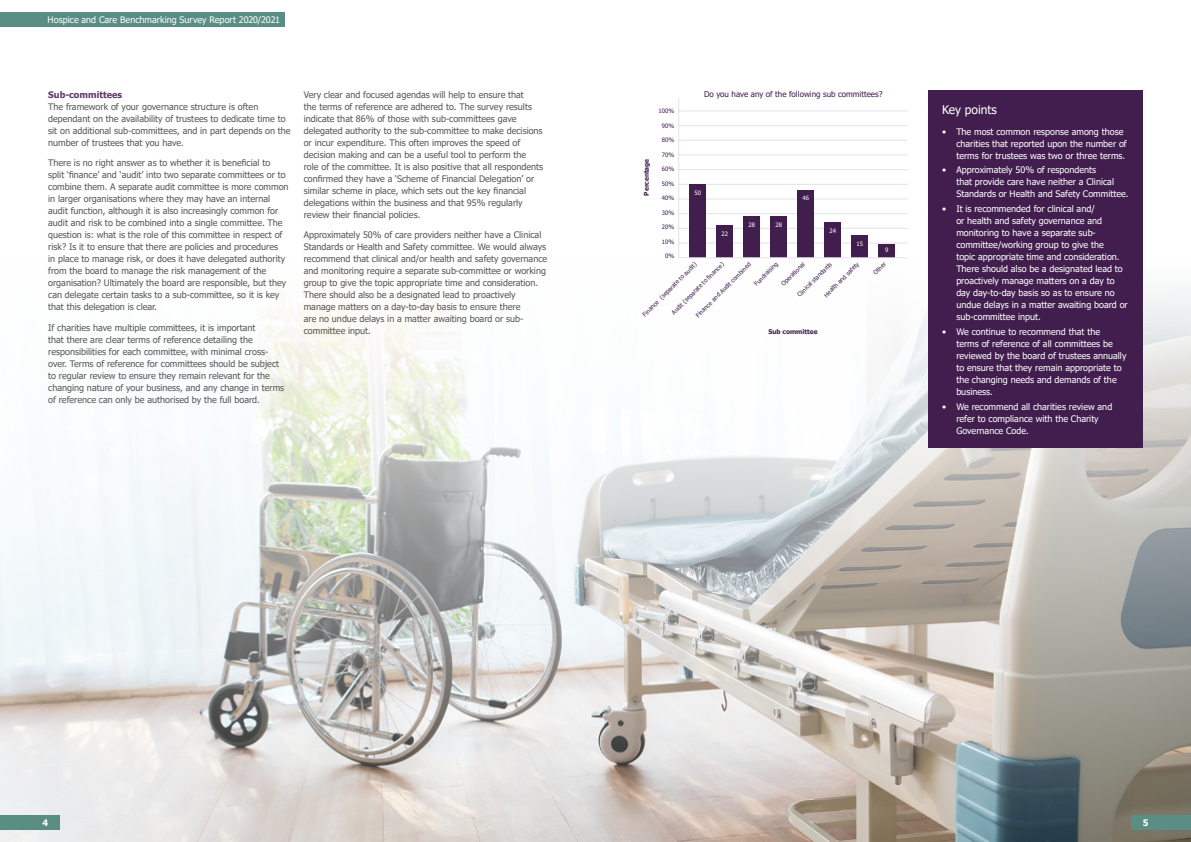
<style>
.page{position:relative;width:1191px;height:842px;background:#fff}
.page>*{position:absolute;margin:0;border:0;box-sizing:border-box;transform-origin:0 0}
.t1{font:12px "Tahoma";color:#fff}
.t2{font:9px/12px "Tahoma";color:#575756}
.t3{font:9px/12px "Tahoma";color:#fff}
.t4{font:700 9px "Tahoma";color:#5d3a65}
.t5{font:700 9px "Tahoma";color:#fff}
.t6{font:8px "Tahoma";color:#411e4e}
.t7{font:700 6.5px "Tahoma";color:#411e4e}
.t8{font:6px "Tahoma";color:#411e4e}
.t9{font:6px "Tahoma";color:#fff}
</style>
<div class="page">
<img style="left:0;top:263px;width:1191px;height:579px">
<div style="left:928px;top:91px;width:214px;height:357px;background:#411e4e"></div>
<hr style="left:678px;top:111px;width:229px;height:1px;background:#e6e1e9">
<hr style="left:678px;top:125px;width:229px;height:1px;background:#e6e1e9">
<hr style="left:678px;top:140px;width:229px;height:1px;background:#e6e1e9">
<hr style="left:678px;top:155px;width:229px;height:1px;background:#e6e1e9">
<hr style="left:678px;top:169px;width:229px;height:1px;background:#e6e1e9">
<hr style="left:678px;top:184px;width:229px;height:1px;background:#e6e1e9">
<hr style="left:678px;top:199px;width:229px;height:1px;background:#e6e1e9">
<hr style="left:678px;top:213px;width:229px;height:1px;background:#e6e1e9">
<hr style="left:678px;top:243px;width:229px;height:1px;background:#e6e1e9">
<hr style="left:678px;top:228px;width:229px;height:1px;background:#e6e1e9">
<hr style="left:678px;top:98px;width:1px;height:160px;background:#e6e1e9">
<div style="left:879px;top:245px;width:16px;height:13px;background:#411e4e"></div>
<div style="left:851px;top:236px;width:17px;height:22px;background:#411e4e"></div>
<div style="left:824px;top:222px;width:17px;height:36px;background:#411e4e"></div>
<div style="left:797px;top:190px;width:17px;height:68px;background:#411e4e"></div>
<div style="left:770px;top:217px;width:17px;height:41px;background:#411e4e"></div>
<div style="left:743px;top:217px;width:17px;height:41px;background:#411e4e"></div>
<div style="left:716px;top:225px;width:17px;height:33px;background:#411e4e"></div>
<div style="left:689px;top:184px;width:17px;height:74px;background:#411e4e"></div>
<hr style="left:678px;top:257px;width:229px;height:1px;background:#e6e1e9">
<div style="left:0;top:13px;width:217px;height:14px;background:#5a8d83"></div>
<div style="left:48px;top:13px;width:236px;height:14px;background:#5a8d83"></div>
<div style="left:1131px;top:815px;width:60px;height:14px;background:#5a8d83"></div>
<div style="left:0;top:815px;width:60px;height:14px;background:#5a8d83"></div>
<p class="t3" style="left:48px;top:15px;width:234px">Hospice and Care Benchmarking Survey Report 2020/2021</p>
<p class="t4" style="left:48px;top:88px;width:76px">Sub-committees</p>
<p class="t2" style="left:48px;top:101px;width:244px">The framework of your governance structure is often dependant on the availability of trustees to dedicate time to sit on additional sub-committees, and in part depends on the number of trustees that you have.</p>
<p class="t2" style="left:48px;top:157px;width:242px">There is no right answer as to whether it is beneficial to split ‘finance’ and ‘audit’ into two separate committees or to combine them. A separate audit committee is more common in larger organisations where they may have an internal audit function, although it is also increasingly common for audit and risk to be combined into a single committee. The question is: what is the role of this committee in respect of risk? Is it to ensure that there are policies and procedures<br>in place to manage risk, or does it have delegated authority from the board to manage the risk management of the organisation? Ultimately the board are responsible, but they can delegate certain tasks to a sub-committee, so it is key that this delegation is clear.</p>
<p class="t2" style="left:48px;top:322px;width:237px">If charities have multiple committees, it is important<br>that there are clear terms of reference detailing the responsibilities for each committee, with minimal cross&shy;over. Terms of reference for committees should be subject to regular review to ensure they remain relevant for the changing nature of your business, and any change in terms of reference can only be authorised by the full board.</p>
<p class="t2" style="left:304px;top:89px;width:241px">Very clear and focused agendas will help to ensure that<br>the terms of reference are adhered to. The survey results indicate that 86% of those with sub-committees gave delegated authority to the sub-committee to make decisions or incur expenditure. This often improves the speed of decision making and can be a useful tool to perform the role of the committee. It is also positive that all respondents confirmed they have a ‘Scheme of Financial Delegation’ or similar scheme in place, which sets out the key financial delegations within the business and that 95% regularly review their financial policies.</p>
<p class="t2" style="left:304px;top:229px;width:245px">Approximately 50% of care providers neither have a Clinical Standards or Health and Safety committee. We would always recommend that clinical and/or health and safety governance and monitoring require a separate sub-committee or working group to give the topic appropriate time and consideration.<br>There should also be a designated lead to proactively manage matters on a day-to-day basis to ensure there<br>are no undue delays in a matter awaiting board or sub&shy;committee input.</p>
<p class="t7" style="left:642px;top:196px;width:38px;rotate:-90deg">Percentage</p>
<p class="t8" style="left:658px;top:107px;width:17px">100%</p>
<p class="t8" style="left:662px;top:121px;width:14px">90%</p>
<p class="t8" style="left:662px;top:165px;width:14px">60%</p>
<p class="t8" style="left:662px;top:136px;width:14px">80%</p>
<p class="t8" style="left:662px;top:150px;width:14px">70%</p>
<p class="t8" style="left:662px;top:179px;width:14px">50%</p>
<p class="t8" style="left:662px;top:194px;width:14px">40%</p>
<p class="t8" style="left:662px;top:208px;width:14px">30%</p>
<p class="t8" style="left:665px;top:252px;width:11px">0%</p>
<p class="t8" style="left:662px;top:223px;width:14px">20%</p>
<p class="t8" style="left:662px;top:237px;width:14px">10%</p>
<p class="t6" style="left:704px;top:89px;width:180px">Do you have any of the following sub committees?</p>
<p class="t9" style="left:694px;top:188px;width:8px">50</p>
<p class="t9" style="left:721px;top:229px;width:8px">22</p>
<p class="t9" style="left:748px;top:221px;width:8px">28</p>
<p class="t9" style="left:775px;top:221px;width:8px">28</p>
<p class="t9" style="left:802px;top:194px;width:8px">46</p>
<p class="t9" style="left:829px;top:227px;width:8px">24</p>
<p class="t9" style="left:856px;top:240px;width:8px">15</p>
<p class="t9" style="left:885px;top:246px;width:5px">9</p>
<p class="t8" style="left:670px;top:310px;width:72px;rotate:-45deg">Audit (separate to fi nance)</p>
<p class="t8" style="left:694px;top:313px;width:76px;rotate:-45deg">Finance and Audit combined</p>
<p class="t8" style="left:752px;top:282px;width:32px;rotate:-45deg">Fundraising</p>
<p class="t8" style="left:779px;top:282px;width:32px;rotate:-45deg">Operational</p>
<p class="t8" style="left:641px;top:312px;width:75px;rotate:-45deg">Finance (separate to audit)</p>
<p class="t8" style="left:822px;top:293px;width:48px;rotate:-45deg">Health and safety</p>
<p class="t8" style="left:871px;top:271px;width:16px;rotate:-45deg">Other</p>
<p class="t8" style="left:795px;top:293px;width:48px;rotate:-45deg">Clinical standards</p>
<p class="t7" style="left:768px;top:327px;width:51px">Sub committee</p>
<h1 class="t1" style="left:942px;top:102px;width:56px">Key points</h1>
<p class="t3" style="left:956px;top:126px;width:172px;text-indent:-14px">• The most common response among those charities that reported upon the number of terms for trustees was two or three terms.</p>
<p class="t3" style="left:956px;top:165px;width:174px;text-indent:-14px">• Approximately 50% of respondents<br>that provide care have neither a Clinical<br>Standards or Health and Safety Committee.</p>
<p class="t3" style="left:956px;top:203px;width:173px;text-indent:-14px">• It is recommended for clinical and/<br>or health and safety governance and monitoring to have a separate sub&shy;committee/working group to give the<br>topic appropriate time and consideration.<br>There should also be a designated lead to proactively manage matters on a day to day day-to-day basis so as to ensure no undue delays in a matter awaiting board or sub-committee input.</p>
<p class="t3" style="left:956px;top:326px;width:172px;text-indent:-14px">• We continue to recommend that the<br>terms of reference of all committees be reviewed by the board of trustees annually to ensure that they remain appropriate to the changing needs and demands of the business.</p>
<p class="t3" style="left:956px;top:401px;width:157px;text-indent:-14px">• We recommend all charities review and refer to compliance with the Charity<br>Governance Code.</p>
<p class="t5" style="left:43px;top:816px;width:7px">4</p>
<p class="t5" style="left:1142px;top:816px;width:7px">5</p>
</div>
